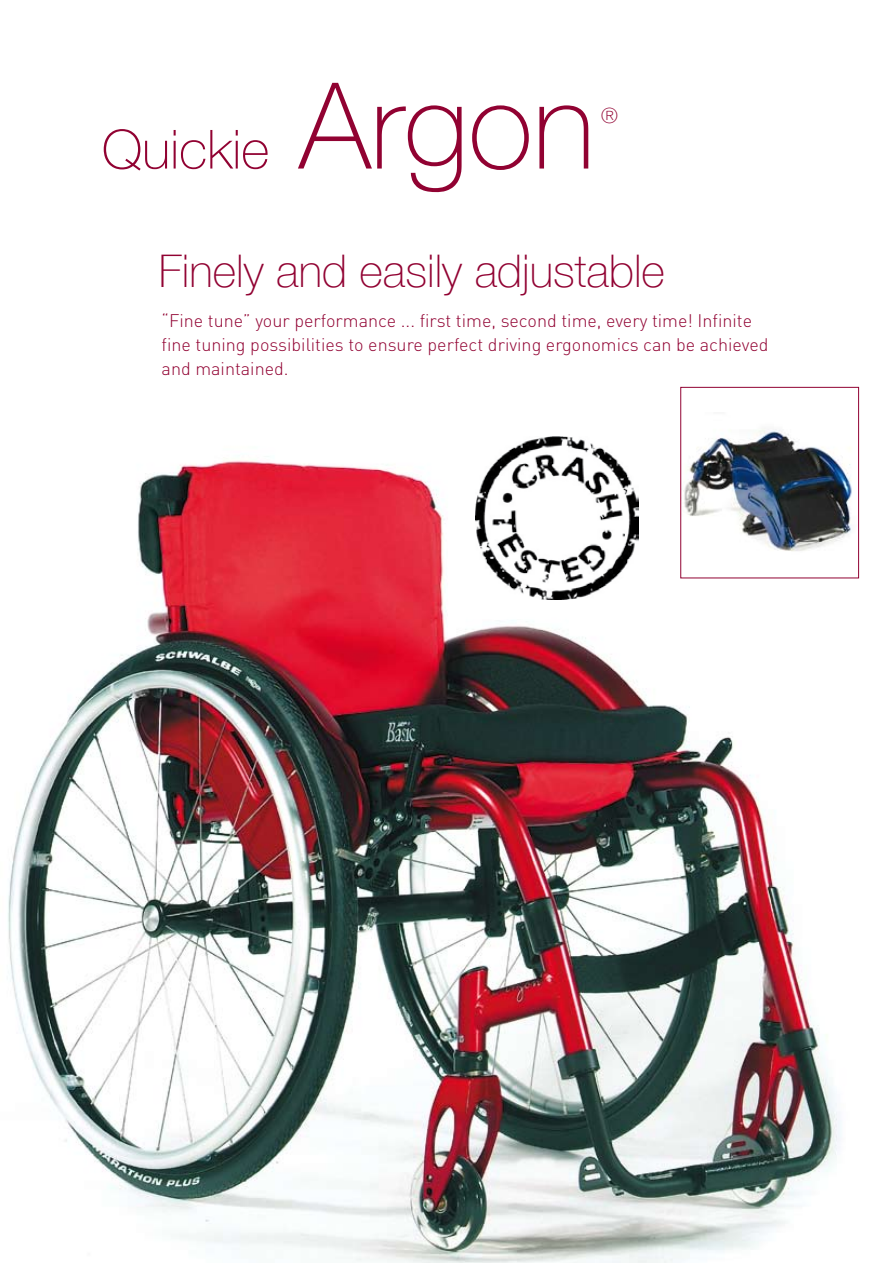
<style>
.page{position:relative;width:893px;height:1263px;background:#fff}
.page>*{position:absolute;margin:0;border:0;box-sizing:border-box;transform-origin:0 0}
.t1{font:100 120px "Helvetica Neue LT Com";color:#910232}
.t2{font:100 54px "Helvetica Neue LT Com";color:#910232}
.t3{font:100 45px "Helvetica Neue LT Com";color:#910232}
.t4{font:100 21px "Helvetica Neue LT Com";color:#910232}
.t5{font:300 18px/24px "DINOT";color:#910232}
</style>
<div class="page">
<img style="left:8px;top:429px;width:852px;height:834px">
<div style="left:681px;top:387px;width:178px;height:191px;background:#fff"></div>
<img style="left:684px;top:428px;width:168px;height:123px">
<div style="left:680px;top:387px;width:179px;height:191px;border:1px solid #910232"></div>
<img style="left:475px;top:437px;width:163px;height:163px">
<h2 class="t2" style="left:102px;top:117px;width:169px">Quickie</h2>
<h1 class="t1" style="left:299px;top:55px;width:297px">Argon</h1>
<p class="t4" style="left:601px;top:103px;width:18px">®</p>
<h3 class="t3" style="left:159px;top:244px;width:508px">Finely and easily adjustable</h3>
<p class="t5" style="left:162px;top:309px;width:608px">“Fine tune” your performance ... first time, second time, every time! Infinite fine tuning possibilities to ensure perfect driving ergonomics can be achieved and maintained.</p>
</div>
